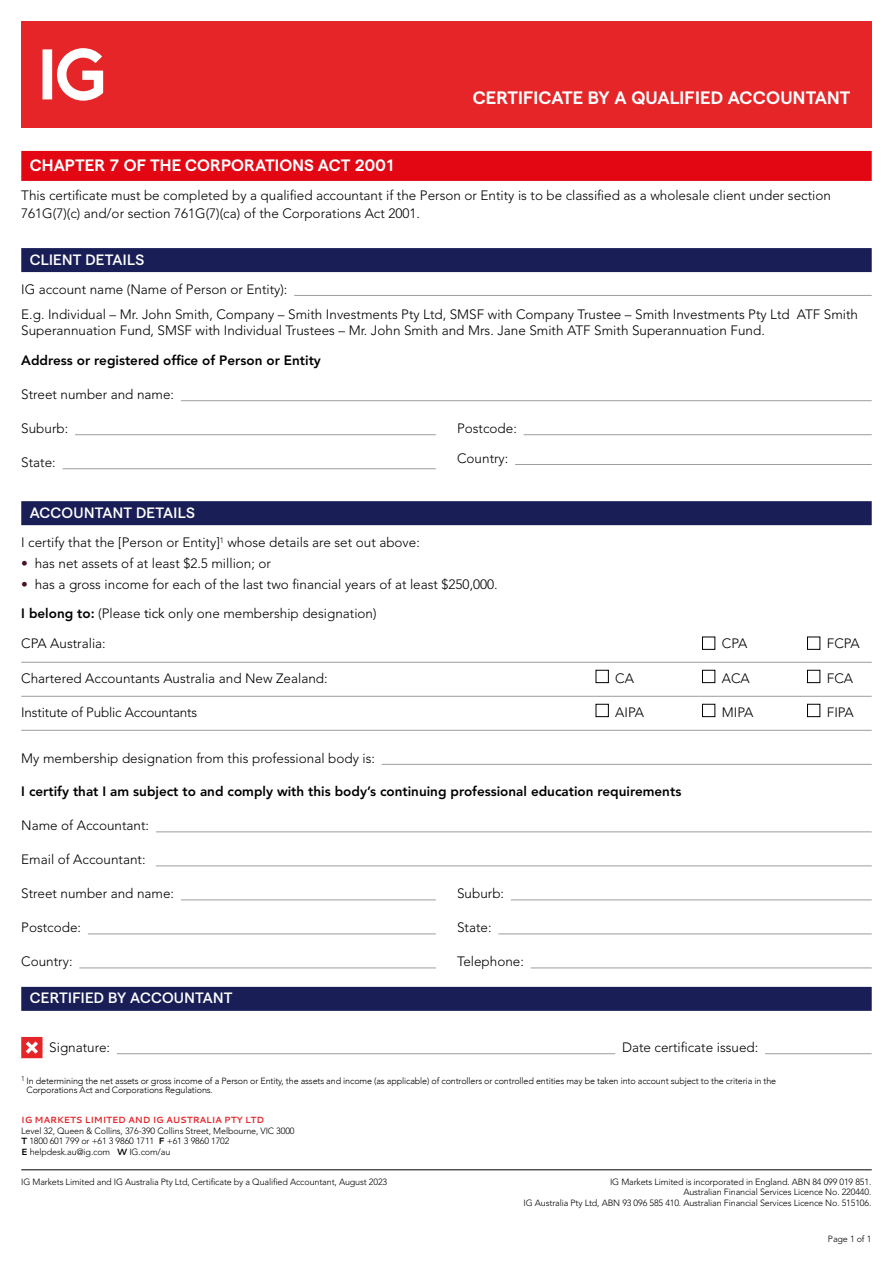
<style>
.page{position:relative;width:893px;height:1263px;background:#fff}
.page>*{position:absolute;margin:0;border:0;box-sizing:border-box;transform-origin:0 0}
.t1{font:600 18px "Matter IGTF";letter-spacing:.01em;color:#fff}
.t2{font:600 16.5px "Matter IGTF";letter-spacing:.005em;color:#fff}
.t3{font:500 15px "Matter IGTF";letter-spacing:.015em;color:#fff}
.t4{font:300 13.5px/18px "Avenir LT Std";color:#000}
.t5{font:800 13.5px "Avenir LT Std";color:#000}
.t6{font:300 9px/10.5px "Avenir LT Std";letter-spacing:-.015em;color:#000;text-align:right}
.t7{font:300 9px/9px "Avenir";letter-spacing:-.015em;color:#000}
.t8{font:700 9px "Cantarell";letter-spacing:-.015em;color:#e52528}
.s1{color:#4b1322}
.s2{font-weight:800}
.s3{font-weight:400}
.s4{font-family:"Cantarell";font-weight:700}
</style>
<div class="page">
<hr style="left:21px;top:1169px;width:851px;height:1px;background:#000">
<div style="left:21px;top:21px;width:851px;height:107px;background:#e52528"></div>
<svg style="left:43px;top:48px;width:60px;height:53px"></svg>
<div style="left:21px;top:151px;width:851px;height:30px;background:#e30613"></div>
<div style="left:21px;top:248px;width:851px;height:24px;background:#1a1e57"></div>
<hr style="left:294px;top:295px;width:578px;height:1px;background:#9d9d9c">
<hr style="left:181px;top:400px;width:691px;height:1px;background:#9d9d9c">
<hr style="left:75px;top:434px;width:361px;height:1px;background:#9d9d9c">
<hr style="left:63px;top:468px;width:373px;height:1px;background:#9d9d9c">
<hr style="left:524px;top:434px;width:348px;height:1px;background:#9d9d9c">
<hr style="left:515px;top:464px;width:357px;height:1px;background:#9d9d9c">
<div style="left:21px;top:501px;width:851px;height:24px;background:#1a1e57"></div>
<hr style="left:21px;top:662px;width:851px;height:1px;background:#9d9d9c">
<hr style="left:21px;top:696px;width:851px;height:1px;background:#9d9d9c">
<hr style="left:21px;top:730px;width:851px;height:1px;background:#9d9d9c">
<hr style="left:382px;top:764px;width:490px;height:1px;background:#9d9d9c">
<hr style="left:156px;top:832px;width:716px;height:1px;background:#9d9d9c">
<hr style="left:156px;top:866px;width:716px;height:1px;background:#9d9d9c">
<div style="left:702px;top:637px;width:13px;height:12px;border:1px solid #000"></div>
<div style="left:807px;top:637px;width:13px;height:12px;border:1px solid #000"></div>
<div style="left:596px;top:670px;width:13px;height:13px;border:1px solid #000"></div>
<div style="left:702px;top:670px;width:13px;height:13px;border:1px solid #000"></div>
<div style="left:807px;top:670px;width:13px;height:13px;border:1px solid #000"></div>
<div style="left:596px;top:704px;width:13px;height:13px;border:1px solid #000"></div>
<div style="left:702px;top:704px;width:13px;height:13px;border:1px solid #000"></div>
<div style="left:807px;top:704px;width:13px;height:13px;border:1px solid #000"></div>
<hr style="left:181px;top:900px;width:255px;height:1px;background:#9d9d9c">
<hr style="left:88px;top:934px;width:348px;height:1px;background:#9d9d9c">
<hr style="left:79px;top:968px;width:357px;height:1px;background:#9d9d9c">
<hr style="left:511px;top:900px;width:361px;height:1px;background:#9d9d9c">
<hr style="left:498px;top:934px;width:374px;height:1px;background:#9d9d9c">
<hr style="left:531px;top:968px;width:341px;height:1px;background:#9d9d9c">
<div style="left:21px;top:987px;width:851px;height:24px;background:#1a1e57"></div>
<hr style="left:117px;top:1053px;width:498px;height:1px;background:#9d9d9c">
<hr style="left:765px;top:1053px;width:107px;height:1px;background:#9d9d9c">
<svg style="left:21px;top:1037px;width:22px;height:21px"></svg>
<h1 class="t1" style="left:473px;top:85px;width:379px">CERTIFICATE BY A QUALIFIED ACCOUNTANT</h1>
<p class="t2" style="left:30px;top:153px;width:368px">CHAPTER 7 OF THE CORPORATIONS ACT 2001</p>
<p class="t4" style="left:21px;top:187px;width:811px">This certificate must be completed by a qualified accountant if the Person or Entity is to be classified as a wholesale client under section<br>761G(7)(c) and/or section 761G(7)(ca) of the Corporations Act 2001.</p>
<p class="t3" style="left:30px;top:248px;width:116px">CLIENT DETAILS</p>
<p class="t4" style="left:21px;top:277px;width:838px;line-height:25px">IG account name (Name of Person or Entity):<br>E.g. Individual – Mr. John Smith, Company – Smith Investments Pty Ltd, SMSF with Company Trustee – Smith Investments Pty Ltd ATF Smith</p>
<p class="t4" style="left:21px;top:322px;width:745px">Superannuation Fund, SMSF with Individual Trustees – Mr. John Smith and Mrs. Jane Smith ATF Smith Superannuation Fund.</p>
<p class="t5" style="left:21px;top:352px;width:301px">Address or registered office of Person or Entity</p>
<p class="t4" style="left:21px;top:386px;width:154px">Street number and name:</p>
<p class="t4" style="left:21px;top:420px;width:49px">Suburb:</p>
<p class="t4" style="left:21px;top:454px;width:36px">State:</p>
<p class="t4" style="left:457px;top:420px;width:61px">Postcode:</p>
<p class="t4" style="left:457px;top:449px;width:53px">Country:</p>
<p class="t3" style="left:30px;top:501px;width:167px">ACCOUNTANT DETAILS</p>
<p class="t4" style="left:21px;top:533px;width:400px">I certify that the [Person or Entity]<sup>1</sup> whose details are set out above:</p>
<p class="t4" style="left:21px;top:554px;width:251px"><span class="s1">•</span> has net assets of at least $2.5 million; or</p>
<p class="t4" style="left:21px;top:575px;width:478px"><span class="s1">•</span> has a gross income for each of the last two financial years of at least $250,000.</p>
<p class="t4" style="left:21px;top:605px;width:357px"><span class="s2">I belong to:</span> (Please <span class="s3">tick</span> only one membership designation)</p>
<p class="t4" style="left:21px;top:634px;width:86px">CPA Australia:</p>
<p class="t4" style="left:722px;top:634px;width:27px">CPA</p>
<p class="t4" style="left:827px;top:634px;width:35px">FCPA</p>
<p class="t4" style="left:21px;top:669px;width:308px">Chartered Accountants Australia and New Zealand:</p>
<p class="t4" style="left:615px;top:669px;width:20px">CA</p>
<p class="t4" style="left:722px;top:669px;width:29px">ACA</p>
<p class="t4" style="left:827px;top:669px;width:28px">FCA</p>
<p class="t4" style="left:21px;top:703px;width:177px">Institute of Public Accountants</p>
<p class="t4" style="left:615px;top:703px;width:30px">AIPA</p>
<p class="t4" style="left:722px;top:703px;width:33px">MIPA</p>
<p class="t4" style="left:827px;top:703px;width:29px">FIPA</p>
<p class="t4" style="left:21px;top:749px;width:355px">My membership designation from this professional body is:</p>
<p class="t5" style="left:21px;top:784px;width:662px">I certify that I am subject to and comply with this body’s continuing professional education requirements</p>
<p class="t4" style="left:21px;top:817px;width:129px">Name of Accountant:</p>
<p class="t4" style="left:21px;top:851px;width:126px">Email of Accountant:</p>
<p class="t4" style="left:21px;top:885px;width:154px">Street number and name:</p>
<p class="t4" style="left:21px;top:919px;width:61px">Postcode:</p>
<p class="t4" style="left:21px;top:953px;width:53px">Country:</p>
<p class="t4" style="left:457px;top:885px;width:49px">Suburb:</p>
<p class="t4" style="left:457px;top:919px;width:36px">State:</p>
<p class="t4" style="left:457px;top:953px;width:68px">Telephone:</p>
<p class="t3" style="left:30px;top:987px;width:204px">CERTIFIED BY ACCOUNTANT</p>
<p class="t4" style="left:49px;top:1038px;width:62px">Signature:</p>
<p class="t4" style="left:622px;top:1038px;width:138px">Date certificate issued:</p>
<p class="t7" style="left:27px;top:1076px;width:751px;text-indent:-5px"><sup>1</sup> In determining the net assets or gross income of a Person or Entity, the assets and income (as applicable) of controllers or controlled entities may be taken into account subject to the criteria in the<br>Corporations Act and Corporations Regulations.</p>
<p class="t8" style="left:21px;top:1113px;width:245px">IG MARKETS LIMITED AND IG AUSTRALIA PTY LTD</p>
<p class="t6" style="left:21px;top:1125px;width:275px;text-align:left">Level 32, Queen &amp; Collins, 376-390 Collins Street, Melbourne, VIC 3000<br><span class="s4">T</span> 1800 601 799 or +61 3 9860 1711 <span class="s4">F</span> +61 3 9860 1702<br><span class="s4">E</span> helpdesk.au@ig.com <span class="s4">W</span> IG.com/au</p>
<p class="t6" style="left:21px;top:1176px;width:367px">IG Markets Limited and IG Australia Pty Ltd, Certificate by a Qualified Accountant, August 2023</p>
<p class="t6" style="left:524px;top:1176px;width:349px">IG Markets Limited is incorporated in England. ABN 84 099 019 851.<br>Australian Financial Services Licence No. 220440.<br>IG Australia Pty Ltd, ABN 93 096 585 410. Australian Financial Services Licence No. 515106.</p>
<p class="t6" style="left:828px;top:1233px;width:45px">Page 1 of 1</p>
</div>
